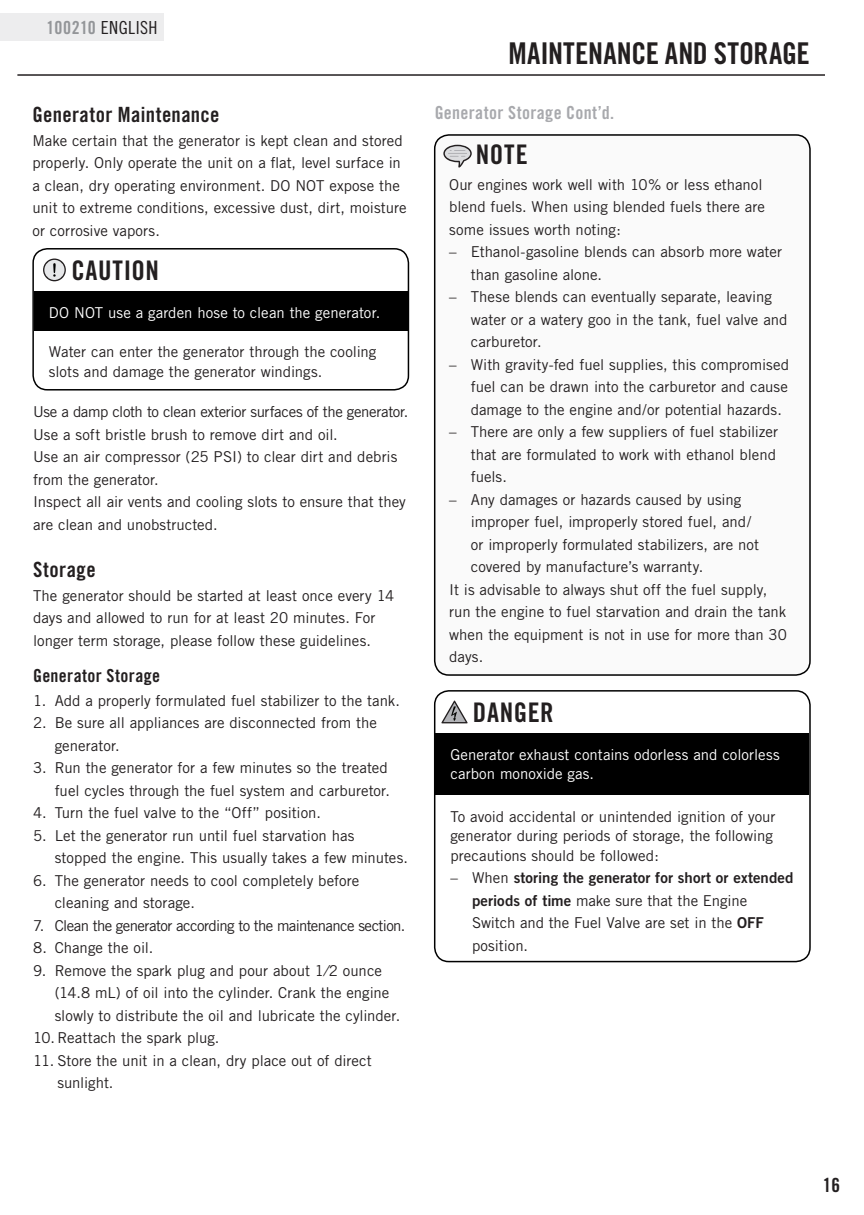
<style>
.page{position:relative;width:864px;height:1215px;background:#fff}
.page>*{position:absolute;margin:0;border:0;box-sizing:border-box;transform-origin:0 0}
.t1{font:30px "Trade Gothic Bold Cond Twenty";color:#231f20}
.t2{font:27px "Trade Gothic Bold Cond Twenty";letter-spacing:.025em;color:#231f20}
.t3{font:21px "Trade Gothic Bold Cond Twenty";letter-spacing:.015em;color:#231f20}
.t4{font:19.5px "Trade Gothic Bold Cond Twenty";color:#231f20}
.t5{font:18px "Trade Gothic Bold Cond Twenty";letter-spacing:.015em;color:#a8a9ad}
.t6{font:18px "Trade Gothic Bold Cond Twenty";letter-spacing:.02em;color:#231f20}
.t7{font:18px "Trade Gothic Cond Eighteen";letter-spacing:.025em;color:#231f20}
.t8{font:15px/22.5px "Trade Gothic";color:#231f20}
.t9{font:15px/19.5px "Trade Gothic";letter-spacing:.005em;color:#fff}
.t10{font:15px "Trade Gothic";letter-spacing:-.04em;color:#231f20}
.t11{font:15px "Trade Gothic Bold Two";letter-spacing:.005em;color:#231f20}
.s1{font-family:"Trade Gothic Bold Cond Twenty";color:#939598}
.s2{font-family:"Trade Gothic"}
.s3{font-family:"Trade Gothic Bold Two"}
</style>
<div class="page">
<hr style="left:17px;top:74px;width:808px;height:2px;background:#231f20">
<div style="left:0;top:14px;width:164px;height:27px;background:#ededee"></div>
<div style="left:32px;top:248px;width:377px;height:143px;border:2px solid #000;border-radius:14px"></div>
<div style="left:34px;top:292px;width:374px;height:39px;background:#000"></div>
<svg style="left:43px;top:259px;width:23px;height:22px"></svg>
<div style="left:434px;top:690px;width:377px;height:272px;border:2px solid #000;border-radius:14px"></div>
<div style="left:435px;top:734px;width:374px;height:61px;background:#000"></div>
<svg style="left:441px;top:701px;width:27px;height:22px"></svg>
<div style="left:435px;top:135px;width:375px;height:540px;background:#fafafa;border-radius:14px"></div>
<div style="left:434px;top:134px;width:377px;height:542px;border:2px solid #000;border-radius:14px"></div>
<svg style="left:443px;top:145px;width:29px;height:23px"></svg>
<p class="t7" style="left:47px;top:17px;width:112px"><span class="s1">100210</span> ENGLISH</p>
<h3 class="t3" style="left:32px;top:102px;width:189px">Generator Maintenance</h3>
<p class="t8" style="left:32px;top:129px;width:376px">Make certain that the generator is kept clean and stored properly. Only operate the unit on a flat, level surface in a clean, dry operating environment. DO NOT expose the unit to extreme conditions, excessive dust, dirt, moisture or corrosive vapors.</p>
<h2 class="t2" style="left:71px;top:254px;width:89px">CAUTION</h2>
<p class="t9" style="left:49px;top:302px;width:333px">DO NOT use a garden hose to clean the generator.</p>
<p class="t8" style="left:49px;top:342px;width:329px;line-height:19.5px">Water can enter the generator through the cooling slots and damage the generator windings.</p>
<p class="t8" style="left:33px;top:400px;width:377px">Use a damp cloth to clean exterior surfaces of the generator.<br>Use a soft bristle brush to remove dirt and oil.<br>Use an air compressor (25 PSI) to clear dirt and debris from the generator.<br>Inspect all air vents and cooling slots to ensure that they are clean and unobstructed.</p>
<h3 class="t3" style="left:33px;top:556px;width:64px">Storage</h3>
<p class="t8" style="left:33px;top:584px;width:363px">The generator should be started at least once every 14 days and allowed to run for at least 20 minutes. For longer term storage, please follow these guidelines.</p>
<p class="t6" style="left:33px;top:664px;width:128px">Generator Storage</p>
<p class="t8" style="left:33px;top:689px;width:368px">1. Add a properly formulated fuel stabilizer to the tank.</p>
<p class="t8" style="left:55px;top:712px;width:324px;text-indent:-22px">2. Be sure all appliances are disconnected from the generator.</p>
<p class="t8" style="left:33px;top:757px;width:358px;text-align:right">3. Run the generator for a few minutes so the treated fuel cycles through the fuel system and carburetor.</p>
<p class="t8" style="left:33px;top:802px;width:289px">4. Turn the fuel valve to the “Off” position.</p>
<p class="t8" style="left:55px;top:824px;width:355px;text-indent:-22px">5. Let the generator run until fuel starvation has stopped the engine. This usually takes a few minutes.</p>
<p class="t8" style="left:55px;top:869px;width:306px;text-indent:-22px">6. The generator needs to cool completely before cleaning and storage.</p>
<p class="t10" style="left:33px;top:917px;width:374px">7. Clean the generator according to the maintenance section.</p>
<p class="t8" style="left:33px;top:937px;width:122px">8. Change the oil.</p>
<p class="t8" style="left:55px;top:959px;width:347px;text-indent:-22px">9. Remove the spark plug and pour about 1⁄2 ounce (14.8 mL) of oil into the cylinder. Crank the engine slowly to distribute the oil and lubricate the cylinder.</p>
<p class="t8" style="left:33px;top:1027px;width:188px">10. Reattach the spark plug.</p>
<p class="t8" style="left:57px;top:1049px;width:316px;text-indent:-24px">11. Store the unit in a clean, dry place out of direct sunlight.</p>
<h1 class="t1" style="left:509px;top:35px;width:303px">MAINTENANCE AND STORAGE</h1>
<p class="t5" style="left:435px;top:102px;width:181px">Generator Storage Cont’d.</p>
<h2 class="t2" style="left:476px;top:138px;width:53px">NOTE</h2>
<p class="t8" style="left:449px;top:173px;width:317px">Our engines work well with 10% or less ethanol blend fuels. When using blended fuels there are some issues worth noting:</p>
<p class="t8" style="left:471px;top:240px;width:313px;text-indent:-22px">– Ethanol-gasoline blends can absorb more water than gasoline alone.</p>
<p class="t8" style="left:471px;top:285px;width:318px;text-indent:-22px">– These blends can eventually separate, leaving water or a watery goo in the tank, fuel valve and carburetor.</p>
<p class="t8" style="left:471px;top:353px;width:320px;text-align:justify;text-indent:-22px">– With gravity-fed fuel supplies, this compromised fuel can be drawn into the carburetor and cause damage to the engine and/or potential hazards.</p>
<p class="t8" style="left:471px;top:420px;width:309px;text-indent:-22px">– There are only a few suppliers of fuel stabilizer that are formulated to work with ethanol blend fuels.</p>
<p class="t8" style="left:449px;top:488px;width:294px">– Any damages or hazards caused by using</p>
<p class="t8" style="left:471px;top:510px;width:282px">improper fuel, improperly stored fuel, and/</p>
<p class="t8" style="left:471px;top:533px;width:290px">or improperly formulated stabilizers, are not</p>
<p class="t8" style="left:471px;top:555px;width:234px">covered by manufacture’s warranty.</p>
<p class="t8" style="left:449px;top:578px;width:320px">It is advisable to always shut off the fuel supply,</p>
<p class="t8" style="left:449px;top:600px;width:339px">run the engine to fuel starvation and drain the tank</p>
<p class="t8" style="left:449px;top:623px;width:339px">when the equipment is not in use for more than 30</p>
<p class="t8" style="left:449px;top:645px;width:36px">days.</p>
<h2 class="t2" style="left:473px;top:696px;width:82px">DANGER</h2>
<p class="t9" style="left:450px;top:745px;width:331px">Generator exhaust contains odorless and colorless carbon monoxide gas.</p>
<p class="t8" style="left:450px;top:806px;width:327px;line-height:19.5px">To avoid accidental or unintended ignition of your generator during periods of storage, the following precautions should be followed:</p>
<p class="t11" style="left:450px;top:869px;width:345px"><span class="s2">– When</span> storing the generator for short or extended</p>
<p class="t8" style="left:472px;top:889px;width:293px"><span class="s3">periods of time</span> make sure that the Engine<br>Switch and the Fuel Valve are set in the <span class="s3">OFF </span>position.</p>
<h3 class="t4" style="left:823px;top:1173px;width:19px">16</h3>
</div>
